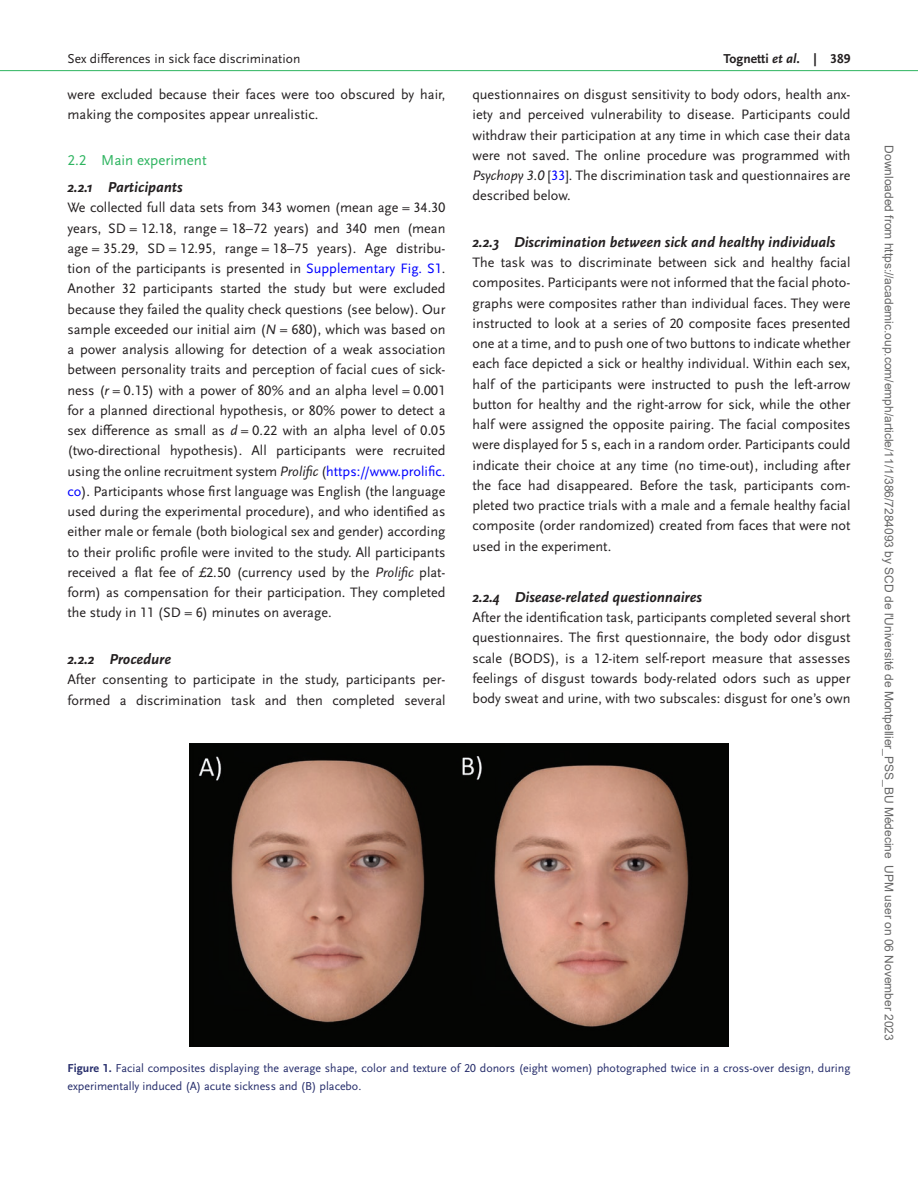
<style>
.page{position:relative;width:918px;height:1186px;background:#fff}
.page>*{position:absolute;margin:0;border:0;box-sizing:border-box;transform-origin:0 0}
.t1{font:italic 700 15px "Scala Sans Pro";color:#231f20}
.t2{font:15px "Scala Sans Pro";color:#2eb460}
.t3{font:14.25px/20.2px "Scala Sans Pro";color:#231f20;text-align:justify}
.t4{font:13.5px "Scala Sans Pro";color:#231f20}
.t5{font:700 13.5px "Scala Sans Pro";color:#231f20}
.t6{font:12px/18px "Scala Sans Pro";color:#262d6b}
.t7{font:12px "Arial";color:#666}
.s1{font-style:italic}
.s2{color:#00f}
.s3{font-weight:700}
</style>
<div class="page">
<hr style="left:0;top:70px;width:918px;height:1px;background:#2eb460">
<img style="left:189px;top:744px;width:540px;height:303px">
<p class="t4" style="left:68px;top:50px;width:234px">Sex differences in sick face discrimination</p>
<p class="t5" style="left:724px;top:50px;width:128px">Tognetti <span class="s1">et al</span>. | 389</p>
<p class="t3" style="left:68px;top:84px;width:379px">were excluded because their faces were too obscured by hair, making the composites appear unrealistic.</p>
<p class="t2" style="left:68px;top:152px;width:141px">2.2 Main experiment</p>
<p class="t1" style="left:68px;top:179px;width:117px">2.2.1 Participants</p>
<p class="t3" style="left:67px;top:198px;width:380px">We collected full data sets from 343 women (mean age = 34.30 years, SD = 12.18, range = 18–72 years) and 340 men (mean age = 35.29, SD = 12.95, range = 18–75 years). Age distribu&shy;tion of the participants is presented in <span class="s2">Supplementary Fig. S1</span>.<br>Another 32 participants started the study but were excluded because they failed the quality check questions (see below). Our sample exceeded our initial aim (<span class="s1">N</span> = 680), which was based on a power analysis allowing for detection of a weak association between personality traits and perception of facial cues of sick&shy;ness (<span class="s1">r</span> = 0.15) with a power of 80% and an alpha level = 0.001 for a planned directional hypothesis, or 80% power to detect a sex difference as small as <span class="s1">d</span> = 0.22 with an alpha level of 0.05 (two-directional hypothesis). All participants were recruited using the online recruitment system <span class="s1">Prolific</span> (<span class="s2">https://www.prolific. co</span>). Participants whose first language was English (the language used during the experimental procedure), and who identified as either male or female (both biological sex and gender) according to their prolific profile were invited to the study. All participants received a flat fee of £2.50 (currency used by the <span class="s1">Prolific</span> plat&shy;form) as compensation for their participation. They completed the study in 11 (SD = 6) minutes on average.</p>
<p class="t1" style="left:68px;top:650px;width:105px">2.2.2 Procedure</p>
<p class="t3" style="left:68px;top:669px;width:380px">After consenting to participate in the study, participants per&shy;formed a discrimination task and then completed several</p>
<p class="t3" style="left:472px;top:84px;width:380px">questionnaires on disgust sensitivity to body odors, health anx&shy;iety and perceived vulnerability to disease. Participants could withdraw their participation at any time in which case their data were not saved. The online procedure was programmed with <span class="s1">Psychopy 3.0</span> [<span class="s2">33</span>]. The discrimination task and questionnaires are described below.</p>
<p class="t1" style="left:472px;top:233px;width:364px">2.2.3 Discrimination between sick and healthy individuals</p>
<p class="t3" style="left:472px;top:252px;width:380px">The task was to discriminate between sick and healthy facial composites. Participants were not informed that the facial photo&shy;graphs were composites rather than individual faces. They were instructed to look at a series of 20 composite faces presented one at a time, and to push one of two buttons to indicate whether each face depicted a sick or healthy individual. Within each sex, half of the participants were instructed to push the left-arrow button for healthy and the right-arrow for sick, while the other half were assigned the opposite pairing. The facial composites were displayed for 5 s, each in a random order. Participants could indicate their choice at any time (no time-out), including after the face had disappeared. Before the task, participants com&shy;pleted two practice trials with a male and a female healthy facial composite (order randomized) created from faces that were not used in the experiment.</p>
<p class="t1" style="left:472px;top:588px;width:231px">2.2.4 Disease-related questionnaires</p>
<p class="t3" style="left:472px;top:607px;width:380px">After the identification task, participants completed several short questionnaires. The first questionnaire, the body odor disgust scale (BODS), is a 12-item self-report measure that assesses feelings of disgust towards body-related odors such as upper body sweat and urine, with two subscales: disgust for one’s own</p>
<p class="t6" style="left:68px;top:1059px;width:784px"><span class="s3">Figure 1.</span> Facial composites displaying the average shape, color and texture of 20 donors (eight women) photographed twice in a cross-over design, during experimentally induced (A) acute sickness and (B) placebo.</p>
<p class="t7" style="left:893px;top:145px;width:897px;rotate:90deg">Downloaded from https://academic.oup.com/emph/article/11/1/386/7284093 by SCD de l'Université de Montpellier_PSS_BU Médecine UPM user on 06 November 2023</p>
</div>
